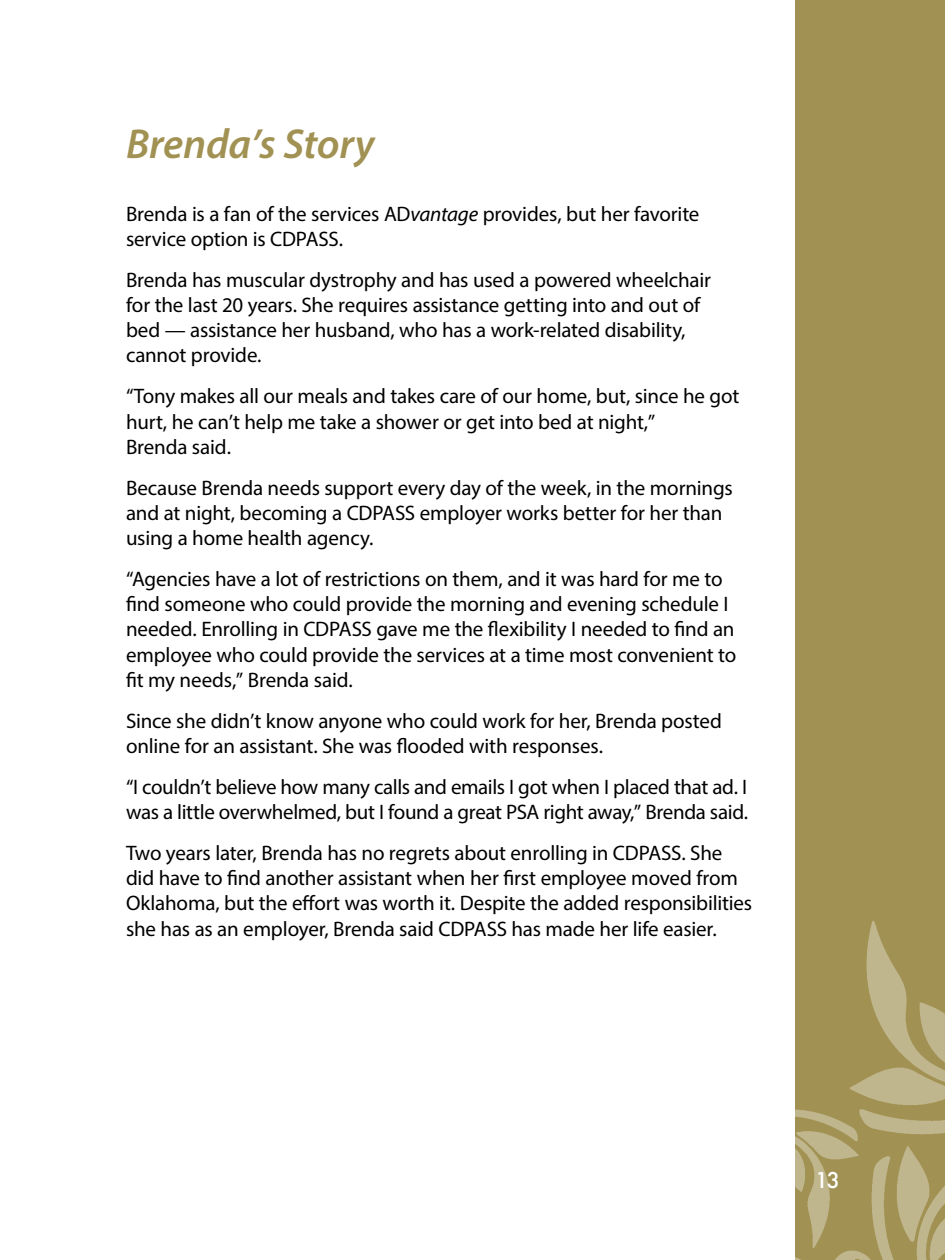
<style>
.page{position:relative;width:945px;height:1260px;background:#fff}
.page>*{position:absolute;margin:0;border:0;box-sizing:border-box;transform-origin:0 0}
.t1{font:italic 600 42px "Myriad Pro";letter-spacing:-.01em;color:#a19153}
.t2{font:500 21.18px "Futura";color:#fff}
.t3{font:21px/25.2px "Myriad Pro";letter-spacing:-.01em;color:#000}
.s1{font-style:italic}
</style>
<div class="page">
<div style="left:795px;top:0;width:150px;height:1260px;background:#a19153"></div>
<img style="left:795px;top:921px;width:150px;height:339px">
<p class="t1" style="left:126px;top:117px;width:250px">Brenda’s Story</p>
<p class="t3" style="left:126px;top:201px;width:575px">Brenda is a fan of the services AD<span class="s1">vantage</span> provides, but her favorite</p>
<p class="t3" style="left:126px;top:226px;width:219px">service option is CDPASS.</p>
<p class="t3" style="left:126px;top:267px;width:586px">Brenda has muscular dystrophy and has used a powered wheelchair</p>
<p class="t3" style="left:126px;top:292px;width:576px">for the last 20 years. She requires assistance getting into and out of</p>
<p class="t3" style="left:126px;top:317px;width:561px">bed — assistance her husband, who has a work-related disability,</p>
<p class="t3" style="left:126px;top:342px;width:137px">cannot provide.</p>
<p class="t3" style="left:126px;top:383px;width:615px">“Tony makes all our meals and takes care of our home, but, since he got</p>
<p class="t3" style="left:126px;top:409px;width:531px">hurt, he can’t help me take a shower or get into bed at night,”</p>
<p class="t3" style="left:126px;top:434px;width:107px">Brenda said.</p>
<p class="t3" style="left:126px;top:475px;width:608px">Because Brenda needs support every day of the week, in the mornings</p>
<p class="t3" style="left:126px;top:500px;width:598px">and at night, becoming a CDPASS employer works better for her than</p>
<p class="t3" style="left:126px;top:525px;width:249px">using a home health agency.</p>
<p class="t3" style="left:126px;top:566px;width:598px">“Agencies have a lot of restrictions on them, and it was hard for me to</p>
<p class="t3" style="left:126px;top:591px;width:604px">find someone who could provide the morning and evening schedule I</p>
<p class="t3" style="left:126px;top:616px;width:610px">needed. Enrolling in CDPASS gave me the flexibility I needed to find an</p>
<p class="t3" style="left:126px;top:642px;width:612px">employee who could provide the services at a time most convenient to</p>
<p class="t3" style="left:126px;top:667px;width:228px">fit my needs,” Brenda said.</p>
<p class="t3" style="left:126px;top:708px;width:597px">Since she didn’t know anyone who could work for her, Brenda posted</p>
<p class="t3" style="left:126px;top:733px;width:479px">online for an assistant. She was flooded with responses.</p>
<p class="t3" style="left:126px;top:774px;width:624px">“I couldn’t believe how many calls and emails I got when I placed that ad. I was a little overwhelmed, but I found a great PSA right away,” Brenda said.</p>
<p class="t3" style="left:126px;top:840px;width:628px">Two years later, Brenda has no regrets about enrolling in CDPASS. She did have to find another assistant when her first employee moved from Oklahoma, but the effort was worth it. Despite the added responsibilities she has as an employer, Brenda said CDPASS has made her life easier.</p>
<p class="t2" style="left:815px;top:1165px;width:26px">13</p>
</div>
